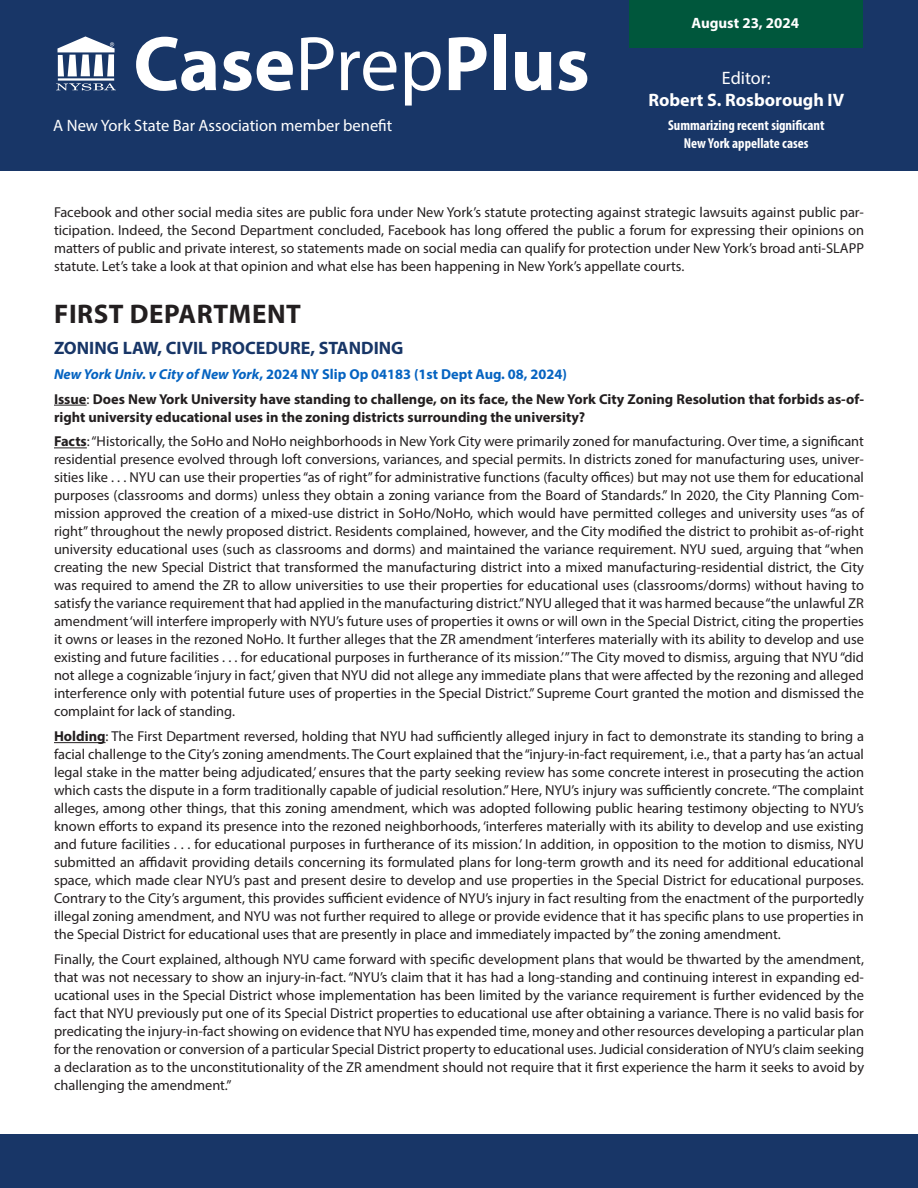
<style>
.page{position:relative;width:918px;height:1188px;background:#fff}
.page>*{position:absolute;margin:0;border:0;box-sizing:border-box;transform-origin:0 0}
.t1{font:700 78px "Myriad Pro";color:#fff}
.department{font:700 27px "Myriad Pro";letter-spacing:.02em;color:#231f20}
.area_of_law{font:700 18px "Myriad Pro";color:#183667}
.Body_Copy{font:700 18px/21.6px "Myriad Pro";color:#fff;text-align:center}
.t2{font:16.5px "Myriad Pro";color:#fff}
.t3{font:700 15px "Myriad Pro";color:#fff}
.Body_Copy-2{font:14.4px/18px "Myriad Pro";color:#231f20;text-align:justify}
.Body_Copy-3{font:700 14.4px/18px "Myriad Pro";color:#231f20}
.Case_text{font:700 14.4px "Myriad Pro";color:#0563c1}
.Body_Copy-4{font:700 condensed 14.4px/18px "Myriad Pro";color:#fff;text-align:center}
.s1{font-weight:400}
.s2{font-style:italic}
.s3{font-weight:700}
</style>
<div class="page">
<hr style="left:54px;top:405px;width:33px;height:1px;background:#231f20">
<hr style="left:54px;top:448px;width:33px;height:1px;background:#231f20">
<hr style="left:54px;top:742px;width:52px;height:1px;background:#231f20">
<div style="left:0;top:0;width:918px;height:171px;background:#183667"></div>
<div style="left:629px;top:0;width:234px;height:47px;background:#00573c"></div>
<svg style="left:56px;top:83px;width:60px;height:7px"></svg>
<hr style="left:58px;top:78px;width:56px;height:3px;background:#fff">
<svg style="left:58px;top:36px;width:57px;height:40px"></svg>
<div style="left:0;top:1134px;width:918px;height:54px;background:#183667"></div>
<p class="t1" style="left:133px;top:13px;width:458px">Case<span class="s1">Prep</span>Plus</p>
<p class="t2" style="left:53px;top:115px;width:341px">A New York State Bar Association member benefit</p>
<p class="t3" style="left:691px;top:13px;width:109px">August 23, 2024</p>
<p class="Body_Copy" style="left:648px;top:67px;width:197px"><span class="s1">Editor:<br></span>Robert S. Rosborough IV</p>
<p class="Body_Copy-4" style="left:668px;top:116px;width:158px">Summarizing recent significant<br>New York appellate cases</p>
<p class="Body_Copy-2" style="left:54px;top:203px;width:812px">Facebook and other social media sites are public fora under New York’s statute protecting against strategic lawsuits against public par&shy;ticipation. Indeed, the Second Department concluded, Facebook has long offered the public a forum for expressing their opinions on matters of public and private interest, so statements made on social media can qualify for protection under New York’s broad anti-SLAPP statute. Let’s take a look at that opinion and what else has been happening in New York’s appellate courts.</p>
<p class="department" style="left:54px;top:296px;width:248px">FIRST DEPARTMENT</p>
<p class="area_of_law" style="left:54px;top:336px;width:351px">ZONING LAW, CIVIL PROCEDURE, STANDING</p>
<p class="Case_text" style="left:54px;top:365px;width:515px"><span class="s2">New York Univ. v City of New York</span>, 2024 NY Slip Op 04183 (1st Dept Aug. 08, 2024)</p>
<p class="Body_Copy-3" style="left:54px;top:389px;width:812px">Issue<span class="s1">:</span> Does New York University have standing to challenge, on its face, the New York City Zoning Resolution that forbids as-of&shy;right university educational uses in the zoning districts surrounding the university?</p>
<p class="Body_Copy-2" style="left:54px;top:432px;width:812px"><span class="s3">Facts</span>: “Historically, the SoHo and NoHo neighborhoods in New York City were primarily zoned for manufacturing. Over time, a significant residential presence evolved through loft conversions, variances, and special permits. In districts zoned for manufacturing uses, univer&shy;sities like . . . NYU can use their properties “as of right” for administrative functions (faculty offices) but may not use them for educational purposes (classrooms and dorms) unless they obtain a zoning variance from the Board of Standards.” In 2020, the City Planning Com&shy;mission approved the creation of a mixed-use district in SoHo/NoHo, which would have permitted colleges and university uses “as of right” throughout the newly proposed district. Residents complained, however, and the City modified the district to prohibit as-of-right university educational uses (such as classrooms and dorms) and maintained the variance requirement. NYU sued, arguing that “when creating the new Special District that transformed the manufacturing district into a mixed manufacturing-residential district, the City was required to amend the ZR to allow universities to use their properties for educational uses (classrooms/dorms) without having to satisfy the variance requirement that had applied in the manufacturing district.” NYU alleged that it was harmed because “the unlawful ZR amendment ‘will interfere improperly with NYU’s future uses of properties it owns or will own in the Special District, citing the properties it owns or leases in the rezoned NoHo. It further alleges that the ZR amendment ‘interferes materially with its ability to develop and use existing and future facilities . . . for educational purposes in furtherance of its mission.’” The City moved to dismiss, arguing that NYU “did not allege a cognizable ‘injury in fact,’ given that NYU did not allege any immediate plans that were affected by the rezoning and alleged interference only with potential future uses of properties in the Special District.” Supreme Court granted the motion and dismissed the complaint for lack of standing.</p>
<p class="Body_Copy-2" style="left:54px;top:727px;width:812px"><span class="s3">Holding</span>: The First Department reversed, holding that NYU had sufficiently alleged injury in fact to demonstrate its standing to bring a facial challenge to the City’s zoning amendments. The Court explained that the “injury-in-fact requirement, i.e., that a party has ‘an actual legal stake in the matter being adjudicated,’ ensures that the party seeking review has some concrete interest in prosecuting the action which casts the dispute in a form traditionally capable of judicial resolution.” Here, NYU’s injury was sufficiently concrete. “The complaint alleges, among other things, that this zoning amendment, which was adopted following public hearing testimony objecting to NYU’s known efforts to expand its presence into the rezoned neighborhoods, ‘interferes materially with its ability to develop and use existing and future facilities . . . for educational purposes in furtherance of its mission.’ In addition, in opposition to the motion to dismiss, NYU submitted an affidavit providing details concerning its formulated plans for long-term growth and its need for additional educational space, which made clear NYU’s past and present desire to develop and use properties in the Special District for educational purposes.<br>Contrary to the City’s argument, this provides sufficient evidence of NYU’s injury in fact resulting from the enactment of the purportedly illegal zoning amendment, and NYU was not further required to allege or provide evidence that it has specific plans to use properties in the Special District for educational uses that are presently in place and immediately impacted by” the zoning amendment.</p>
<p class="Body_Copy-2" style="left:54px;top:950px;width:812px">Finally, the Court explained, although NYU came forward with specific development plans that would be thwarted by the amendment, that was not necessary to show an injury-in-fact. “NYU’s claim that it has had a long-standing and continuing interest in expanding ed&shy;ucational uses in the Special District whose implementation has been limited by the variance requirement is further evidenced by the fact that NYU previously put one of its Special District properties to educational use after obtaining a variance. There is no valid basis for predicating the injury-in-fact showing on evidence that NYU has expended time, money and other resources developing a particular plan for the renovation or conversion of a particular Special District property to educational uses. Judicial consideration of NYU’s claim seeking a declaration as to the unconstitutionality of the ZR amendment should not require that it first experience the harm it seeks to avoid by challenging the amendment.”</p>
</div>
